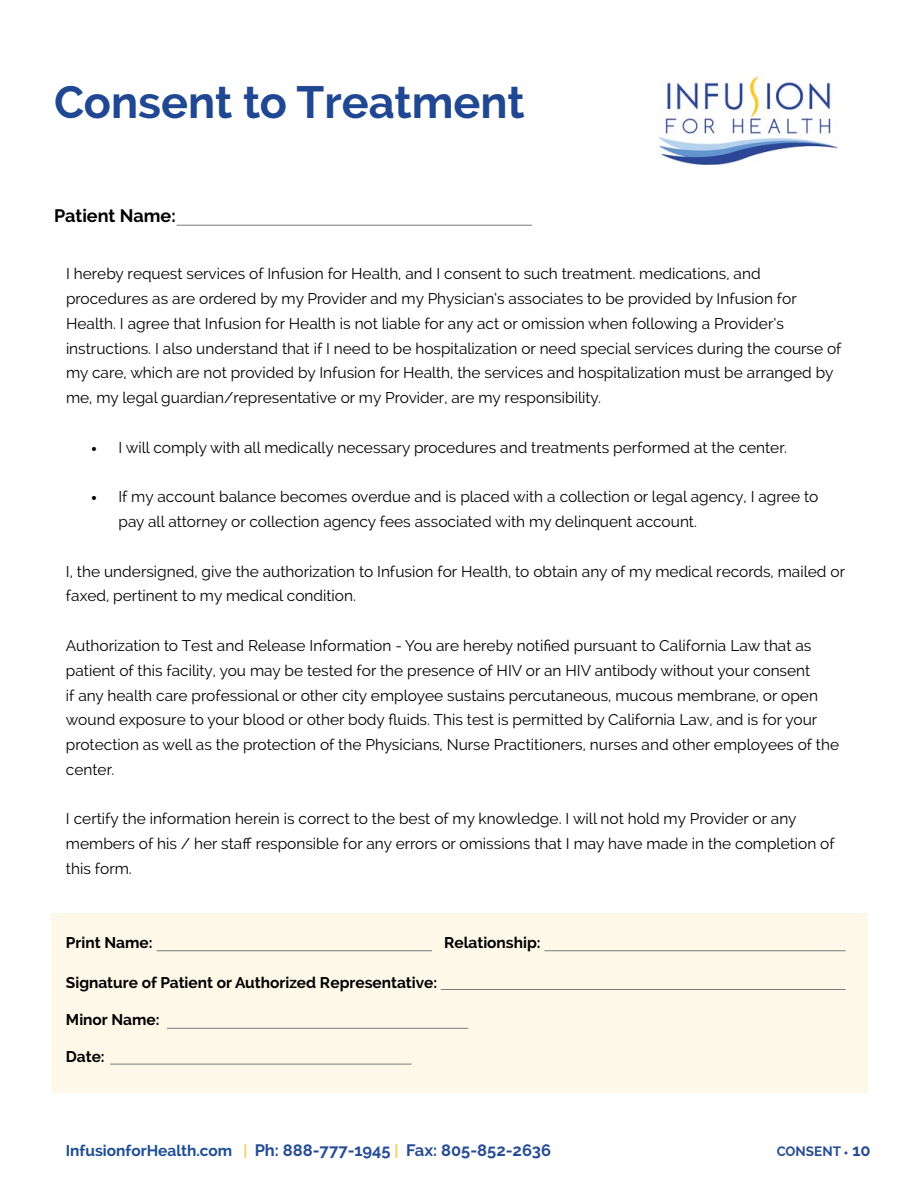
<style>
.page{position:relative;width:918px;height:1188px;background:#fff}
.page>*{position:absolute;margin:0;border:0;box-sizing:border-box;transform-origin:0 0}
.t1{font:700 45px "Raleway";color:#204792}
.t2{font:700 18px "Raleway";color:#000}
.t3{font:700 16.5px "Raleway";color:#264d95}
.t4{font:15.45px/24.8px "Raleway";color:#000}
.t5{font:700 15.45px "Raleway";color:#000}
.t6{font:700 13.5px "Raleway";color:#264d95}
.s1{font-family:"Myriad Pro";font-weight:700}
.s2{font-size:15.45px;color:#1d4d95}
.s3{font-size:15.45px;color:#f9ce64}
.s4{font-family:"Alegreya";font-weight:400}
.s5{font-size:16.5px}
</style>
<div class="page">
<div style="left:51px;top:913px;width:816px;height:180px;background:#fef8e8"></div>
<hr style="left:441px;top:989px;width:405px;height:1px;background:#7a7a7a">
<hr style="left:544px;top:950px;width:302px;height:1px;background:#7a7a7a">
<hr style="left:157px;top:950px;width:275px;height:1px;background:#7a7a7a">
<hr style="left:167px;top:1028px;width:301px;height:1px;background:#7a7a7a">
<hr style="left:110px;top:1064px;width:301px;height:1px;background:#7a7a7a">
<img style="left:658px;top:75px;width:180px;height:91px">
<hr style="left:177px;top:225px;width:355px;height:1px;background:#7a7a7a">
<h1 class="t1" style="left:54px;top:76px;width:472px">Consent to Treatment</h1>
<p class="t2" style="left:54px;top:205px;width:123px">Patient Name:</p>
<p class="t4" style="left:66px;top:261px;width:777px">I hereby request services of Infusion for Health, and I consent to such treatment. medications, and procedures as are ordered by my Provider and my Physician’s associates to be provided by Infusion for Health. I agree that Infusion for Health is not liable for any act or omission when following a Provider’s instructions. I also understand that if I need to be hospitalization or need special services during the course of my care, which are not provided by Infusion for Health, the services and hospitalization must be arranged by me, my legal guardian/representative or my Provider, are my responsibility.</p>
<p class="t4" style="left:91px;top:435px;width:697px"><span class="s1">•</span> I will comply with all medically necessary procedures and treatments performed at the center.</p>
<p class="t4" style="left:119px;top:484px;width:701px;text-indent:-27px"><span class="s1">•</span> If my account balance becomes overdue and is placed with a collection or legal agency, I agree to pay all attorney or collection agency fees associated with my delinquent account.</p>
<p class="t4" style="left:66px;top:559px;width:781px">I, the undersigned, give the authorization to Infusion for Health, to obtain any of my medical records, mailed or faxed, pertinent to my medical condition.</p>
<p class="t4" style="left:66px;top:633px;width:775px">Authorization to Test and Release Information - You are hereby notified pursuant to California Law that as patient of this facility, you may be tested for the presence of HIV or an HIV antibody without your consent<br>if any health care professional or other city employee sustains percutaneous, mucous membrane, or open wound exposure to your blood or other body fluids. This test is permitted by California Law, and is for your protection as well as the protection of the Physicians, Nurse Practitioners, nurses and other employees of the center.</p>
<p class="t4" style="left:66px;top:807px;width:770px">I certify the information herein is correct to the best of my knowledge. I will not hold my Provider or any members of his / her staff responsible for any errors or omissions that I may have made in the completion of this form.</p>
<p class="t5" style="left:66px;top:934px;width:88px">Print Name:</p>
<p class="t5" style="left:444px;top:934px;width:98px">Relationship:</p>
<p class="t5" style="left:66px;top:974px;width:373px">Signature of Patient or Authorized Representative:</p>
<p class="t5" style="left:66px;top:1011px;width:95px">Minor Name:</p>
<p class="t5" style="left:66px;top:1047px;width:40px">Date:</p>
<p class="t3" style="left:66px;top:1140px;width:487px"><span class="s2">InfusionforHealth.com</span> <span class="s3">|</span> Ph: 888-777-1945 <span class="s3">|</span> Fax: 805-852-2636</p>
<p class="t6" style="left:777px;top:1143px;width:96px">CONSENT <span class="s4">•</span> <span class="s5">10</span></p>
</div>
